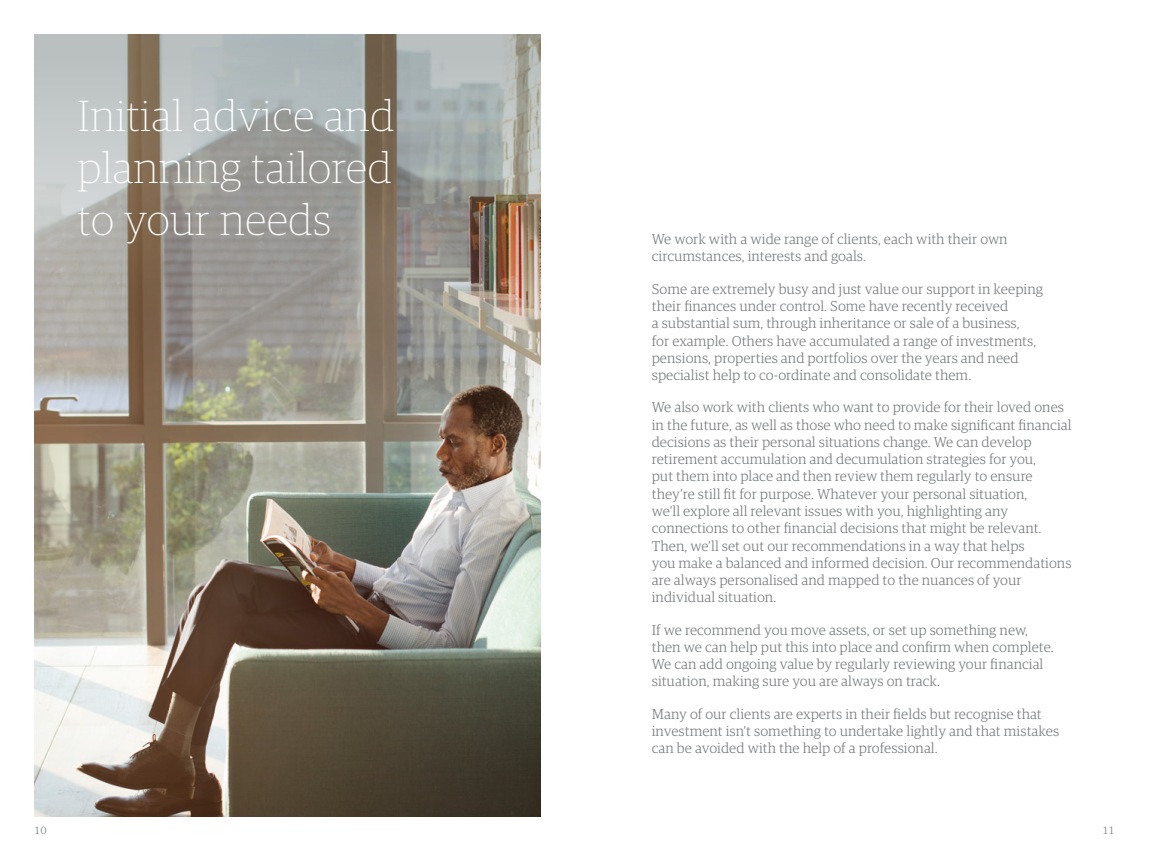
<style>
.page{position:relative;width:1149px;height:851px;background:#fff}
.page>*{position:absolute;margin:0;border:0;box-sizing:border-box;transform-origin:0 0}
.t1{font:100 43.5px/52.2px "Guardian RTB Egyp";color:#fff;text-align:justify}
.t2{font:300 14.25px/17.2px "Guardian RTB Egyp";color:#74777b}
.t3{font:300 10.5px "Guardian RTB Egyp";color:#74777b}
</style>
<div class="page">
<img style="left:34px;top:525px;width:506px;height:291px">
<img style="left:34px;top:34px;width:506px;height:491px">
<h1 class="t1" style="left:77px;top:87px;width:319px">Initial advice and planning tailored to your needs</h1>
<p class="t2" style="left:651px;top:230px;width:357px">We work with a wide range of clients, each with their own circumstances, interests and goals.</p>
<p class="t2" style="left:651px;top:279px;width:392px">Some are extremely busy and just value our support in keeping their finances under control. Some have recently received<br>a substantial sum, through inheritance or sale of a business,<br>for example. Others have accumulated a range of investments, pensions, properties and portfolios over the years and need specialist help to co-ordinate and consolidate them.</p>
<p class="t2" style="left:651px;top:398px;width:421px">We also work with clients who want to provide for their loved ones in the future, as well as those who need to make significant financial decisions as their personal situations change. We can develop retirement accumulation and decumulation strategies for you,<br>put them into place and then review them regularly to ensure they’re still fit for purpose. Whatever your personal situation,<br>we’ll explore all relevant issues with you, highlighting any connections to other financial decisions that might be relevant.<br>Then, we’ll set out our recommendations in a way that helps<br>you make a balanced and informed decision. Our recommendations are always personalised and mapped to the nuances of your individual situation.</p>
<p class="t2" style="left:651px;top:620px;width:403px">If we recommend you move assets, or set up something new, then we can help put this into place and confirm when complete.<br>We can add ongoing value by regularly reviewing your financial situation, making sure you are always on track.</p>
<p class="t2" style="left:651px;top:704px;width:409px">Many of our clients are experts in their fields but recognise that investment isn’t something to undertake lightly and that mistakes can be avoided with the help of a professional.</p>
<p class="t3" style="left:34px;top:823px;width:14px">10</p>
<p class="t3" style="left:1101px;top:823px;width:14px">11</p>
</div>
